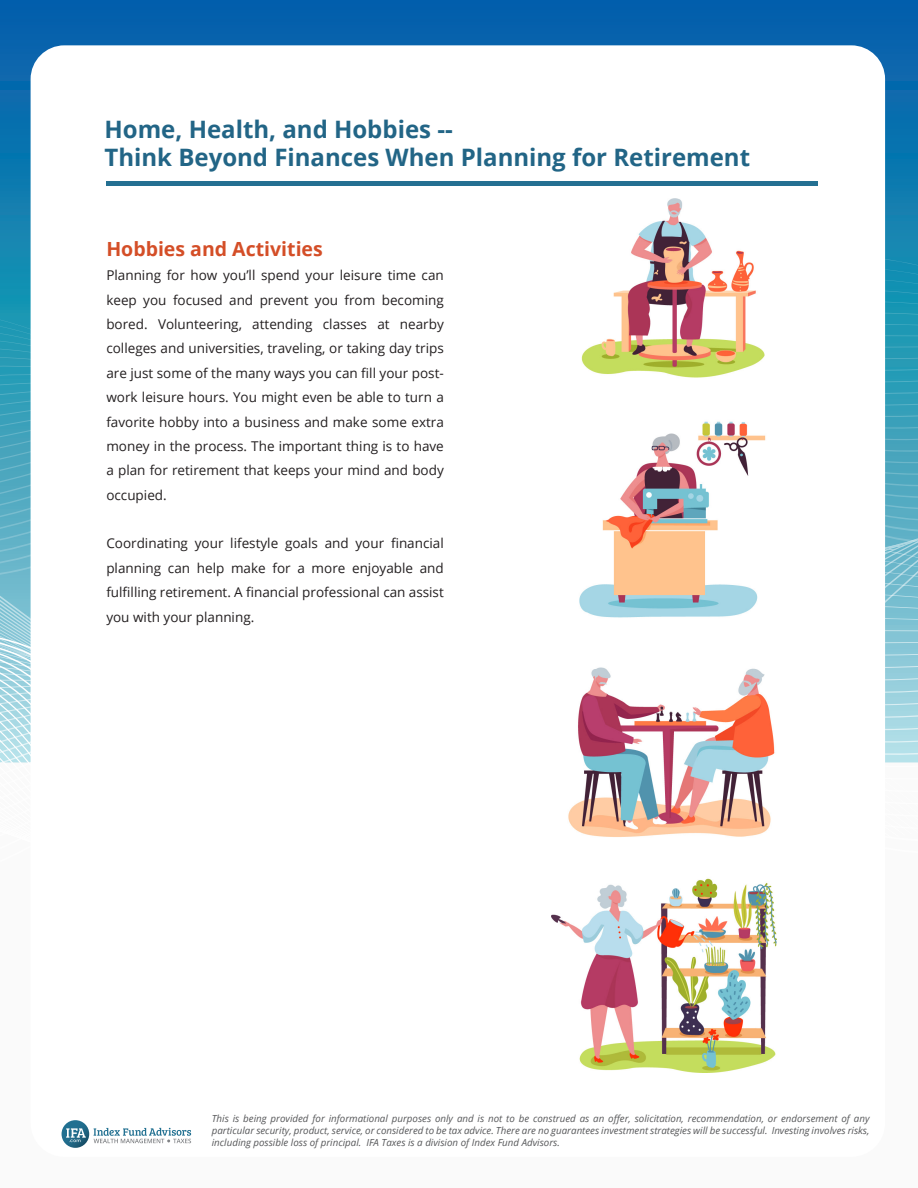
<style>
.page{position:relative;width:918px;height:1188px;background:#fff}
.page>*{position:absolute;margin:0;border:0;box-sizing:border-box;transform-origin:0 0}
.T-Title{font:700 24px "Open Sans";color:#226586}
.T_Content{font:700 19.5px "Open Sans";color:#d44e27}
.T_Content-2{font:13.5px/24.3px "Open Sans";color:#231f20;text-align:justify}
.t1{font:italic 9.75px/12px "Open Sans";color:#57585a;text-align:justify}
</style>
<div class="page">
<div style="left:0;top:557px;width:918px;height:631px;background:#fafafa"></div>
<svg style="left:0;top:0;width:918px;height:189px"></svg>
<svg style="left:0;top:603px;width:31px;height:160px"></svg>
<svg style="left:0;top:189px;width:918px;height:390px"></svg>
<div style="left:31px;top:45px;width:854px;height:1112px;background:#fff;border-radius:34px"></div>
<svg style="left:62px;top:1120px;width:27px;height:28px"></svg>
<svg style="left:66px;top:1128px;width:20px;height:15px"></svg>
<svg style="left:94px;top:1128px;width:97px;height:15px"></svg>
<div style="left:106px;top:181px;width:712px;height:5px;background:#247092"></div>
<img style="left:552px;top:198px;width:225px;height:875px">
<p class="T-Title" style="left:104px;top:112px;width:350px">Home, Health, and Hobbies --</p>
<p class="T-Title" style="left:104px;top:141px;width:647px">Think Beyond Finances When Planning for Retirement</p>
<p class="T_Content" style="left:106px;top:235px;width:218px">Hobbies and Activities</p>
<p class="T_Content-2" style="left:106px;top:263px;width:339px">Planning for how you’ll spend your leisure time can keep you focused and prevent you from becoming bored. Volunteering, attending classes at nearby colleges and universities, traveling, or taking day trips are just some of the many ways you can fill your post&shy;work leisure hours. You might even be able to turn a favorite hobby into a business and make some extra money in the process. The important thing is to have a plan for retirement that keeps your mind and body occupied.</p>
<p class="T_Content-2" style="left:106px;top:531px;width:339px">Coordinating your lifestyle goals and your financial planning can help make for a more enjoyable and fulfilling retirement. A financial professional can assist you with your planning.</p>
<p class="t1" style="left:212px;top:1112px;width:659px">This is being provided for informational purposes only and is not to be construed as an offer, solicitation, recommendation, or endorsement of any particular security, product, service, or considered to be tax advice. There are no guarantees investment strategies will be successful. Investing involves risks, including possible loss of principal. IFA Taxes is a division of Index Fund Advisors.</p>
</div>
